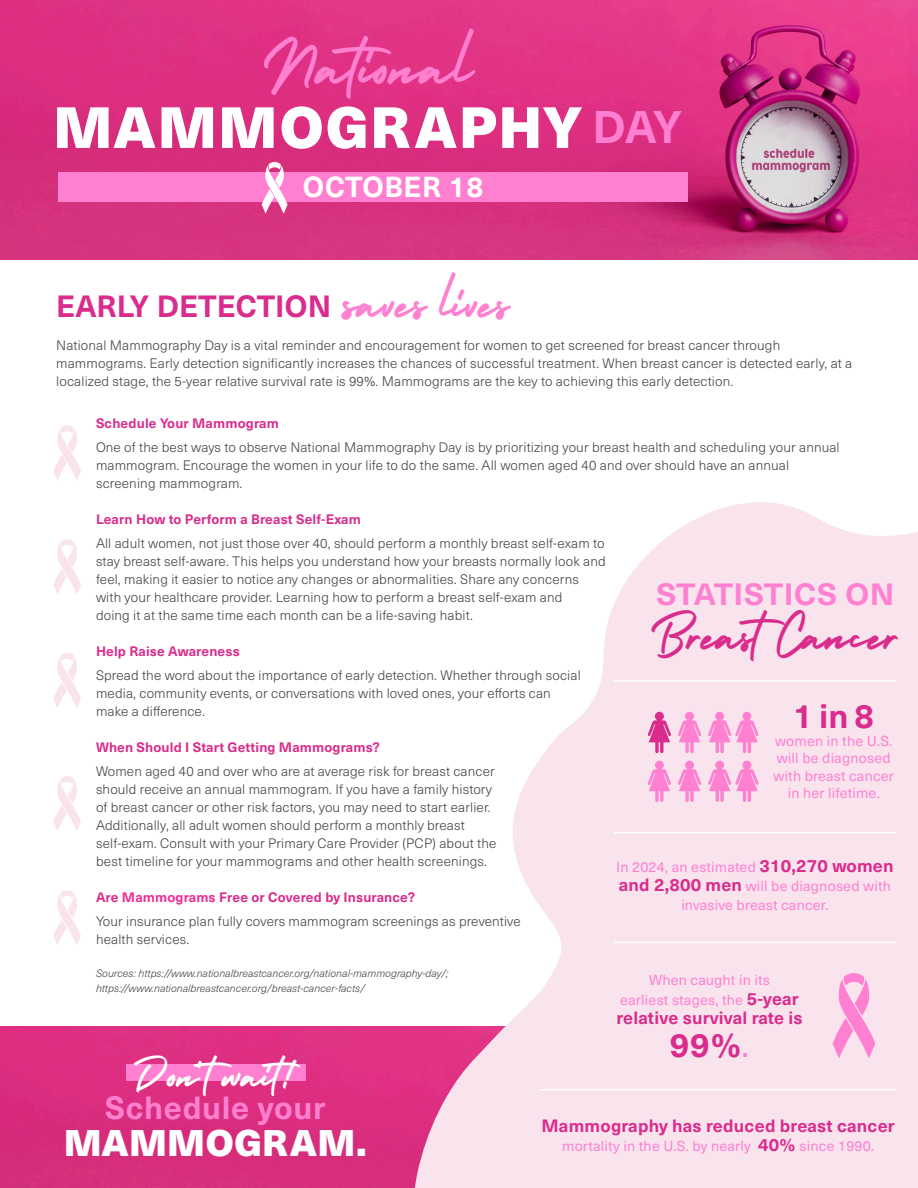
<style>
.page{position:relative;width:918px;height:1188px;background:#fff}
.page>*{position:absolute;margin:0;border:0;box-sizing:border-box;transform-origin:0 0}
.t1{font:900 57px "Neue Haas Unica W1 G";letter-spacing:.03em;color:#fff}
.t2{font:45px "Holiday Free";letter-spacing:.02em;color:#ff80d1}
.t3{font:36.6px "Holiday Free";color:#d92c8c;scale:.95 1}
.t4{font:900 36.45px "Neue Haas Unica W1 G";letter-spacing:.02em;color:#fff}
.t5{font:700 33.45px "Neue Haas Unica W1 G";color:#d92c8c}
.t6{font:700 31.65px "Neue Haas Unica W1 G";letter-spacing:.02em;color:#ff80d1}
.t7{font:700 30.15px "Neue Haas Unica W1 G";color:#d92c8c}
.t8{font:700 30.15px "Neue Haas Unica W1 G";letter-spacing:.01em;color:#ff80d1;scale:1.05 1}
.t9{font:29.1px "Holiday Free";letter-spacing:.02em;color:#fff}
.t10{font:700 28.5px "Neue Haas Unica W1 G";letter-spacing:.02em;color:#fff}
.t11{font:700 17.55px "Neue Haas Unica W1 G";letter-spacing:.01em;color:#d92c8c}
.t12{font:14.25px/19px "Neue Haas Unica W1 G";letter-spacing:.01em;color:#ff80d1;text-align:center}
.t13{font:300 13.5px/18px "Neue Haas Unica W1 G";letter-spacing:.01em;color:#444546}
.t14{font:700 13.5px "Neue Haas Unica W1 G";letter-spacing:.01em;color:#d92c8c}
.t15{font:italic 300 10.5px "Neue Haas Unica W1 G";color:#444546}
.s1{font-weight:700;font-size:45px;color:#ff80d1}
.s2{font-family:"Holiday Free";font-weight:400;font-size:36.6px;color:#ff80d1}
.s3{color:#ed2d94}
.s4{font-weight:700;font-size:17.55px;color:#d92c8c}
.s5{font-weight:400;color:#ff80d1}
</style>
<div class="page">
<div style="left:0;top:1027px;width:403px;height:161px;background:#da2e80"></div>
<svg style="left:403px;top:502px;width:515px;height:686px;fill:#f9e4ee"></svg>
<img style="left:0;top:0;width:918px;height:259px">
<div style="left:58px;top:172px;width:629px;height:30px;background:#ff80d1"></div>
<svg style="left:262px;top:162px;width:26px;height:52px"></svg>
<svg style="left:832px;top:973px;width:43px;height:85px;background:#fbb5e0"></svg>
<svg style="left:53px;top:425px;width:28px;height:55px"></svg>
<svg style="left:53px;top:539px;width:28px;height:55px"></svg>
<svg style="left:53px;top:653px;width:28px;height:55px"></svg>
<svg style="left:53px;top:776px;width:28px;height:55px"></svg>
<svg style="left:53px;top:890px;width:28px;height:55px"></svg>
<svg style="left:648px;top:712px;width:23px;height:41px"></svg>
<svg style="left:648px;top:761px;width:23px;height:41px"></svg>
<svg style="left:678px;top:712px;width:23px;height:41px"></svg>
<svg style="left:678px;top:761px;width:23px;height:41px"></svg>
<svg style="left:708px;top:712px;width:51px;height:41px;background:#fbb2df"></svg>
<svg style="left:708px;top:761px;width:51px;height:41px;background:#fbb2df"></svg>
<hr style="left:613px;top:832px;width:283px;height:1px;background:#fff">
<hr style="left:613px;top:680px;width:283px;height:2px;background:#fff">
<hr style="left:613px;top:942px;width:283px;height:1px;background:#fff">
<hr style="left:540px;top:1089px;width:356px;height:1px;background:#fff">
<div style="left:126px;top:1064px;width:179px;height:17px;background:#ff80d1"></div>
<svg style="left:197px;top:1060px;width:5px;height:9px"></svg>
<p class="t2" style="left:262px;top:39px;width:213px">National</p>
<p class="t1" style="left:53px;top:82px;width:630px">MAMMOGRAPHY <span class="s1">DAY</span></p>
<p class="t10" style="left:303px;top:165px;width:182px">OCTOBER 18</p>
<p class="t7" style="left:56px;top:284px;width:455px">EARLY DETECTION <span class="s2">saves lives</span></p>
<p class="t13" style="left:56px;top:335px;width:798px">National Mammography Day is a vital reminder and encouragement for women to get screened for breast cancer through mammograms. Early detection significantly increases the chances of successful treatment. When breast cancer is detected early, at a localized stage, the 5-year relative survival rate is 99%. Mammograms are the key to achieving this early detection.</p>
<p class="t14" style="left:96px;top:413px;width:184px">Schedule Your Mammogram</p>
<p class="t13" style="left:96px;top:437px;width:745px">One of the best ways to observe National Mammography Day is by prioritizing your breast health and scheduling your annual mammogram. Encourage the women in your life to do the same. All women aged 40 and over should have an annual</p>
<p class="t13" style="left:96px;top:473px;width:148px">screening mammogram.</p>
<p class="t14" style="left:96px;top:509px;width:266px">Learn How to Perform a Breast Self-Exam</p>
<p class="t13" style="left:96px;top:533px;width:510px">All adult women, not just those over 40, should perform a monthly breast self-exam to</p>
<p class="t13" style="left:96px;top:551px;width:511px">stay breast self-aware. This helps you understand how your breasts normally look and</p>
<p class="t13" style="left:96px;top:569px;width:484px">feel, making it easier to notice any changes or abnormalities. Share any concerns</p>
<p class="t13" style="left:96px;top:587px;width:468px">with your healthcare provider. Learning how to perform a breast self-exam and</p>
<p class="t13" style="left:96px;top:605px;width:379px">doing it at the same time each month can be a life-saving habit.</p>
<p class="t14" style="left:96px;top:641px;width:145px">Help Raise Awareness</p>
<p class="t13" style="left:96px;top:665px;width:486px">Spread the word about the importance of early detection. Whether through social</p>
<p class="t13" style="left:96px;top:683px;width:456px">media, community events, or conversations with loved ones, your efforts can</p>
<p class="t13" style="left:96px;top:701px;width:110px">make a difference.</p>
<p class="t14" style="left:96px;top:737px;width:286px">When Should I Start Getting Mammograms?</p>
<p class="t13" style="left:96px;top:761px;width:400px">Women aged 40 and over who are at average risk for breast cancer</p>
<p class="t13" style="left:96px;top:779px;width:397px">should receive an annual mammogram. If you have a family history</p>
<p class="t13" style="left:96px;top:797px;width:396px">of breast cancer or other risk factors, you may need to start earlier.</p>
<p class="t13" style="left:96px;top:815px;width:370px">Additionally, all adult women should perform a monthly breast</p>
<p class="t13" style="left:96px;top:833px;width:402px">self-exam. Consult with your Primary Care Provider (PCP) about the</p>
<p class="t13" style="left:96px;top:851px;width:392px">best timeline for your mammograms and other health screenings.</p>
<p class="t14" style="left:96px;top:887px;width:321px">Are <span class="s3">Mammograms</span> Free or Covered by Insurance?</p>
<p class="t13" style="left:96px;top:911px;width:426px">Your insurance plan fully covers mammogram screenings as preventive</p>
<p class="t13" style="left:96px;top:929px;width:95px">health services.</p>
<p class="t15" style="left:96px;top:965px;width:354px">Sources: https://www.nationalbreastcancer.org/national-mammography-day/;</p>
<p class="t15" style="left:96px;top:980px;width:271px">https://www.nationalbreastcancer.org/breast-cancer-facts/</p>
<p class="t8" style="left:656px;top:571px;width:228px">STATISTICS ON</p>
<p class="t3" style="left:650px;top:612px;width:266px">BreastCancer</p>
<p class="t5" style="left:793px;top:691px;width:82px">1 in 8</p>
<p class="t12" style="left:775px;top:731px;width:119px">women in the U.S.</p>
<p class="t12" style="left:777px;top:748px;width:115px">will be diagnosed</p>
<p class="t12" style="left:774px;top:766px;width:122px">with breast cancer</p>
<p class="t12" style="left:788px;top:783px;width:94px">in her lifetime.</p>
<p class="t12" style="left:616px;top:857px;width:279px">In 2024, an estimated <span class="s4">310,270 women and 2,800 men</span> will be diagnosed with invasive breast cancer.</p>
<p class="t12" style="left:649px;top:970px;width:122px">When caught in its</p>
<p class="t12" style="left:620px;top:989px;width:180px">earliest stages, the <span class="s4">5-year</span></p>
<p class="t11" style="left:616px;top:1004px;width:188px">relative survival rate is</p>
<p class="t5" style="left:670px;top:1020px;width:80px">99%<span class="s5">.</span></p>
<p class="t9" style="left:132px;top:1057px;width:182px">Don twait!</p>
<p class="t6" style="left:105px;top:1083px;width:222px">Schedule your</p>
<p class="t4" style="left:64px;top:1115px;width:304px">MAMMOGRAM.</p>
<p class="t11" style="left:542px;top:1113px;width:355px">Mammography has reduced breast cancer</p>
<p class="t12" style="left:562px;top:1136px;width:313px">mortality in the U.S. by nearly <span class="s4">40%</span> since 1990.</p>
</div>
